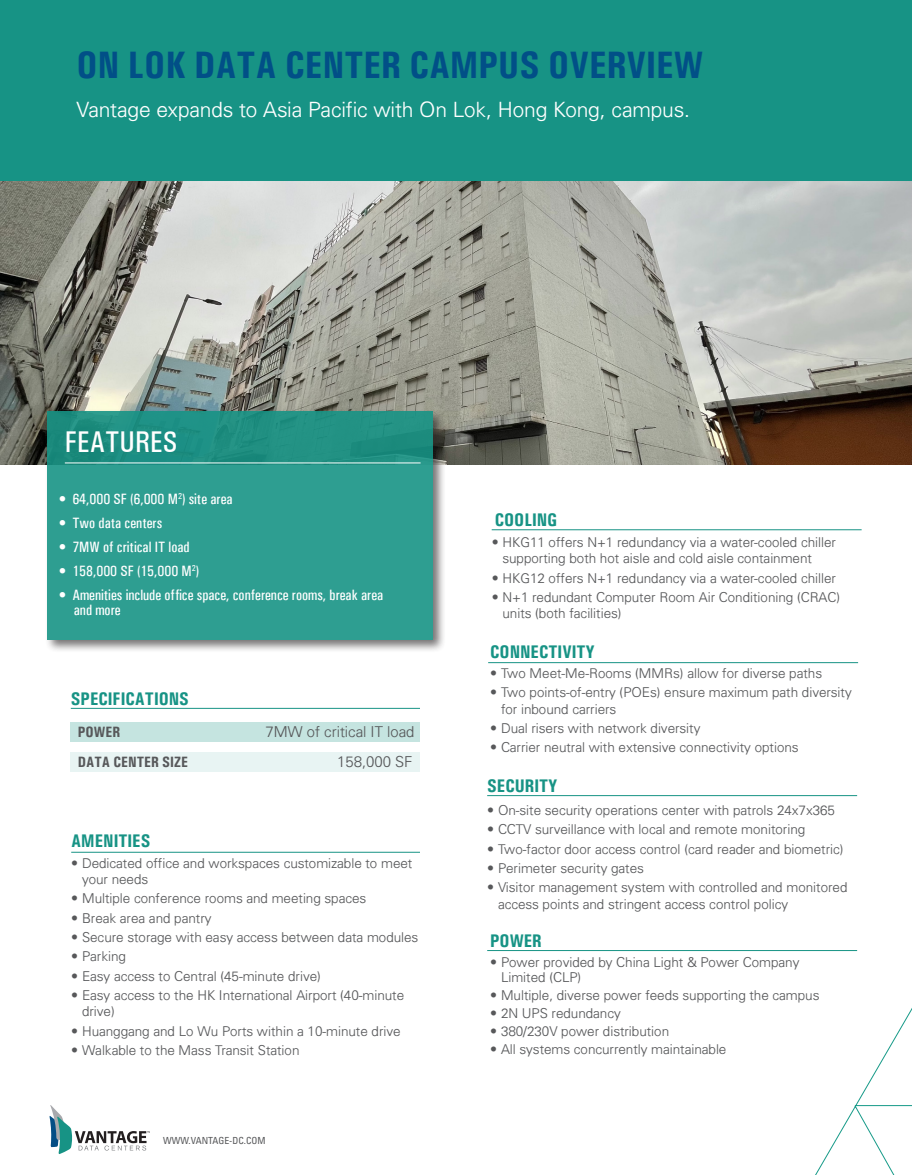
<style>
.page{position:relative;width:912px;height:1175px;background:#fff}
.page>*{position:absolute;margin:0;border:0;box-sizing:border-box;transform-origin:0 0}
.page_header{font:700 condensed 38.25px "Univers";color:#014f87}
.sub_head_white{font:500 condensed 30px "Univers";color:#fff}
.page_header-2{font:300 21px "Univers";letter-spacing:-.005em;color:#fff}
.sub_head_green{font:700 condensed 18.3px "Univers";color:#179385}
.t1{font:500 condensed 15px/15px "Univers";color:#fff}
.DM_COPY{font:300 15px "Univers";color:#57585a}
.DM_COPY-2{font:700 condensed 15px "Univers";color:#57585a}
.t2{font:300 13.5px/16.5px "Univers";color:#57585a}
.body{font:condensed 9.75px "Univers";color:#57585a}
</style>
<div class="page">
<svg style="left:49px;top:1105px;width:101px;height:49px"></svg>
<img style="left:0;top:180px;width:912px;height:284px">
<div style="left:0;top:0;width:912px;height:180px;background:#179385"></div>
<hr style="left:492px;top:529px;width:370px;height:1px;background:#179385">
<svg style="left:679px;top:950px;width:233px;height:224px"></svg>
<hr style="left:71px;top:852px;width:349px;height:1px;background:#179385">
<hr style="left:488px;top:662px;width:370px;height:1px;background:#179385">
<hr style="left:487px;top:795px;width:370px;height:1px;background:#179385">
<hr style="left:487px;top:950px;width:370px;height:1px;background:#179385">
<div style="left:45px;top:408px;width:401px;height:245px;background:#231f20;opacity:.7"></div>
<svg style="left:47px;top:411px;width:386px;height:228px;background:#2a9a8d"></svg>
<hr style="left:65px;top:462px;width:356px;height:1px;background:#fff">
<div style="left:71px;top:722px;width:349px;height:20px;background:#c5e4e0"></div>
<div style="left:71px;top:752px;width:349px;height:19px;background:#e8f4f3"></div>
<hr style="left:71px;top:708px;width:349px;height:1px;background:#179385">
<p class="page_header" style="left:76px;top:42px;width:628px">ON LOK DATA CENTER CAMPUS OVERVIEW</p>
<p class="page_header-2" style="left:76px;top:97px;width:615px">Vantage expands to Asia Pacific with On Lok, Hong Kong, campus.</p>
<p class="sub_head_white" style="left:65px;top:424px;width:114px">FEATURES</p>
<p class="t1" style="left:59px;top:491px;width:175px">• 64,000 SF (6,000 M<sup>2</sup>) site area</p>
<p class="t1" style="left:59px;top:515px;width:105px">• Two data centers</p>
<p class="t1" style="left:59px;top:539px;width:132px">• 7MW of critical IT load</p>
<p class="t1" style="left:59px;top:563px;width:142px">• 158,000 SF (15,000 M<sup>2</sup>)</p>
<p class="t1" style="left:74px;top:587px;width:311px;text-indent:-15px">• Amenities include office space, conference rooms, break area and more</p>
<p class="sub_head_green" style="left:71px;top:687px;width:120px">SPECIFICATIONS</p>
<p class="DM_COPY-2" style="left:78px;top:723px;width:44px">POWER</p>
<p class="DM_COPY" style="left:265px;top:723px;width:150px">7MW of critical IT load</p>
<p class="DM_COPY-2" style="left:78px;top:753px;width:112px">DATA CENTER SIZE</p>
<p class="DM_COPY" style="left:337px;top:753px;width:77px">158,000 SF</p>
<p class="sub_head_green" style="left:71px;top:829px;width:81px">AMENITIES</p>
<p class="t2" style="left:82px;top:854px;width:332px;text-indent:-11px">∙ Dedicated office and workspaces customizable to meet your needs</p>
<p class="t2" style="left:71px;top:890px;width:297px">∙ Multiple conference rooms and meeting spaces</p>
<p class="t2" style="left:71px;top:909px;width:142px">∙ Break area and pantry</p>
<p class="t2" style="left:71px;top:928px;width:349px">∙ Secure storage with easy access between data modules</p>
<p class="t2" style="left:71px;top:948px;width:56px">∙ Parking</p>
<p class="t2" style="left:71px;top:967px;width:251px">∙ Easy access to Central (45-minute drive)</p>
<p class="t2" style="left:82px;top:986px;width:324px;text-indent:-11px">∙ Easy access to the HK International Airport (40-minute drive)</p>
<p class="t2" style="left:71px;top:1022px;width:331px">∙ Huanggang and Lo Wu Ports within a 10-minute drive</p>
<p class="t2" style="left:71px;top:1041px;width:230px">∙ Walkable to the Mass Transit Station</p>
<p class="body" style="left:163px;top:1133px;width:104px">WWW.VANTAGE-DC.COM</p>
<p class="sub_head_green" style="left:495px;top:508px;width:64px">COOLING</p>
<p class="t2" style="left:502px;top:533px;width:335px;text-indent:-11px">∙ HKG11 offers N+1 redundancy via a water-cooled chiller supporting both hot aisle and cold aisle containment</p>
<p class="t2" style="left:492px;top:569px;width:346px">∙ HKG12 offers N+1 redundancy via a water-cooled chiller</p>
<p class="t2" style="left:502px;top:588px;width:339px;text-indent:-11px">∙ N+1 redundant Computer Room Air Conditioning (CRAC) units (both facilities)</p>
<p class="sub_head_green" style="left:490px;top:640px;width:106px">CONNECTIVITY</p>
<p class="t2" style="left:490px;top:664px;width:333px">∙ Two Meet-Me-Rooms (MMRs) allow for diverse paths</p>
<p class="t2" style="left:501px;top:684px;width:352px;text-indent:-11px">∙ Two points-of-entry (POEs) ensure maximum path diversity for inbound carriers</p>
<p class="t2" style="left:490px;top:719px;width:212px">∙ Dual risers with network diversity</p>
<p class="t2" style="left:490px;top:739px;width:310px">∙ Carrier neutral with extensive connectivity options</p>
<p class="sub_head_green" style="left:487px;top:774px;width:72px">SECURITY</p>
<p class="t2" style="left:487px;top:801px;width:349px">∙ On-site security operations center with patrols 24x7x365</p>
<p class="t2" style="left:487px;top:821px;width:320px">∙ CCTV surveillance with local and remote monitoring</p>
<p class="t2" style="left:487px;top:840px;width:358px">∙ Two-factor door access control (card reader and biometric)</p>
<p class="t2" style="left:487px;top:859px;width:158px">∙ Perimeter security gates</p>
<p class="t2" style="left:498px;top:879px;width:351px;text-indent:-11px">∙ Visitor management system with controlled and monitored access points and stringent access control policy</p>
<p class="sub_head_green" style="left:490px;top:929px;width:53px">POWER</p>
<p class="t2" style="left:501px;top:954px;width:300px;line-height:15px;text-indent:-11px">∙ Power provided by China Light &amp; Power Company<br>Limited (CLP)</p>
<p class="t2" style="left:490px;top:986px;width:331px">∙ Multiple, diverse power feeds supporting the campus</p>
<p class="t2" style="left:490px;top:1004px;width:132px">∙ 2N UPS redundancy</p>
<p class="t2" style="left:490px;top:1022px;width:180px">∙ 380/230V power distribution</p>
<p class="t2" style="left:490px;top:1040px;width:238px">∙ All systems concurrently maintainable</p>
</div>
